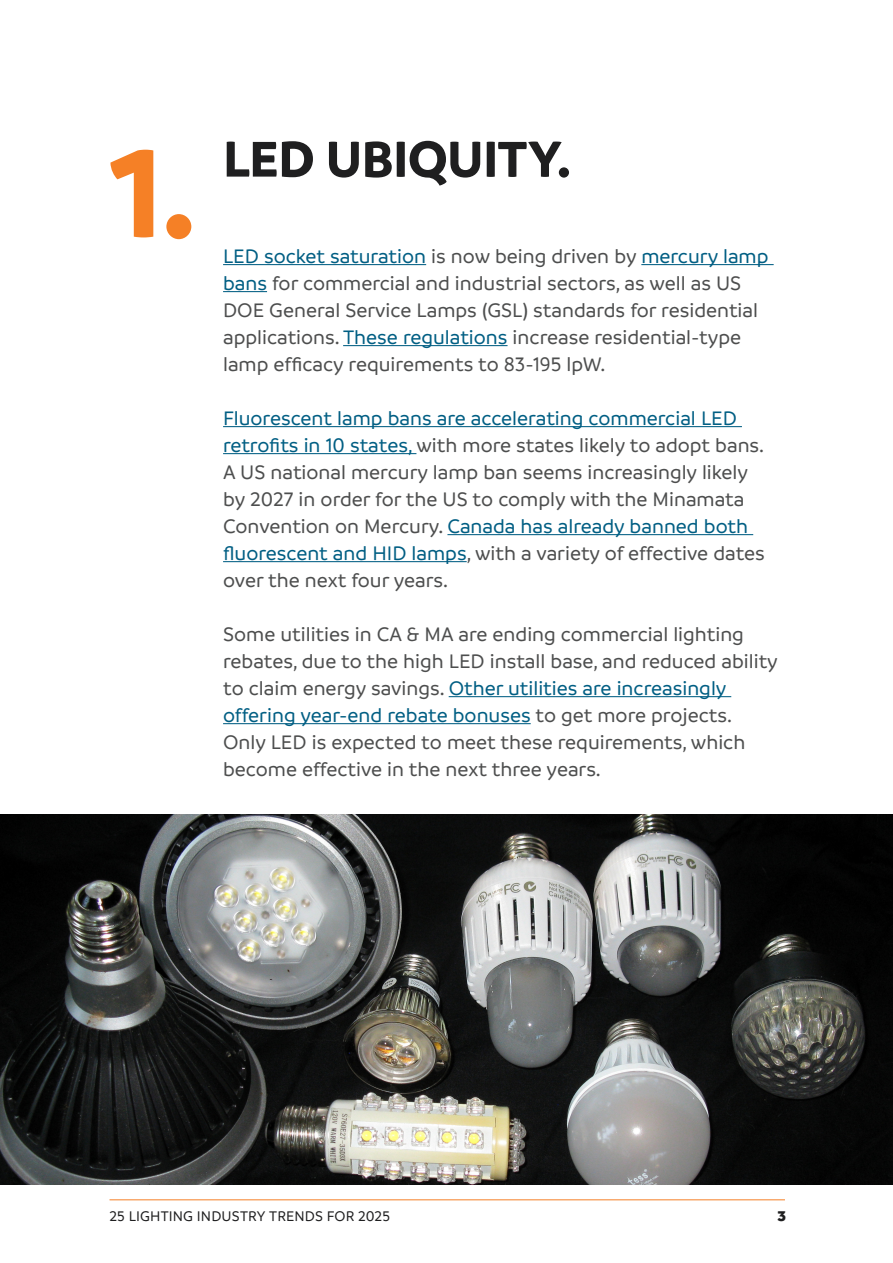
<style>
.page{position:relative;width:893px;height:1263px;background:#fff}
.page>*{position:absolute;margin:0;border:0;box-sizing:border-box;transform-origin:0 0}
.t1{font:700 132px "Branding";color:#f58026}
.t2{font:700 54px "Branding";letter-spacing:-.005em;color:#1f1f20}
.t3{font:500 21px/27px "Branding";color:#4d4e4e}
.t4{font:500 15px "Branding";letter-spacing:.01em;color:#1f1f20}
.t5{font:900 15px "Branding";color:#1f1f20}
.s1{color:#005e83}
</style>
<div class="page">
<hr style="left:110px;top:1199px;width:675px;height:1px;background:#f58026">
<img style="left:0;top:814px;width:893px;height:370px">
<hr style="left:223px;top:264px;width:203px;height:1px;background:#005e83">
<hr style="left:641px;top:264px;width:133px;height:1px;background:#005e83">
<hr style="left:223px;top:291px;width:44px;height:1px;background:#005e83">
<hr style="left:343px;top:345px;width:165px;height:1px;background:#005e83">
<hr style="left:223px;top:426px;width:519px;height:1px;background:#005e83">
<hr style="left:223px;top:453px;width:193px;height:1px;background:#005e83">
<hr style="left:447px;top:534px;width:306px;height:1px;background:#005e83">
<hr style="left:223px;top:561px;width:244px;height:1px;background:#005e83">
<hr style="left:449px;top:696px;width:282px;height:1px;background:#005e83">
<hr style="left:223px;top:723px;width:308px;height:1px;background:#005e83">
<h1 class="t1" style="left:110px;top:118px;width:88px">1.</h1>
<h2 class="t2" style="left:223px;top:128px;width:349px">LED UBIQUITY.</h2>
<p class="t3" style="left:223px;top:242px;width:547px"><span class="s1">LED socket saturation</span> is now being driven by <span class="s1">mercury lamp bans</span> for commercial and industrial sectors, as well as US DOE General Service Lamps (GSL) standards for residential applications. <span class="s1">These regulations</span> increase residential-type lamp efficacy requirements to 83-195 lpW.</p>
<p class="t3" style="left:223px;top:404px;width:543px"><span class="s1">Fluorescent lamp bans are accelerating commercial LED retrofits in 10 states,</span> with more states likely to adopt bans.<br>A US national mercury lamp ban seems increasingly likely by 2027 in order for the US to comply with the Minamata Convention on Mercury. <span class="s1">Canada has already banned both fluorescent and HID lamps</span>, with a variety of effective dates over the next four years.</p>
<p class="t3" style="left:223px;top:620px;width:556px">Some utilities in CA &amp; MA are ending commercial lighting rebates, due to the high LED install base, and reduced ability to claim energy savings. <span class="s1">Other utilities are increasingly offering year-end rebate bonuses</span> to get more projects.<br>Only LED is expected to meet these requirements, which become effective in the next three years.</p>
<p class="t4" style="left:110px;top:1208px;width:282px">25 LIGHTING INDUSTRY TRENDS FOR 2025</p>
<p class="t5" style="left:777px;top:1207px;width:10px">3</p>
</div>
